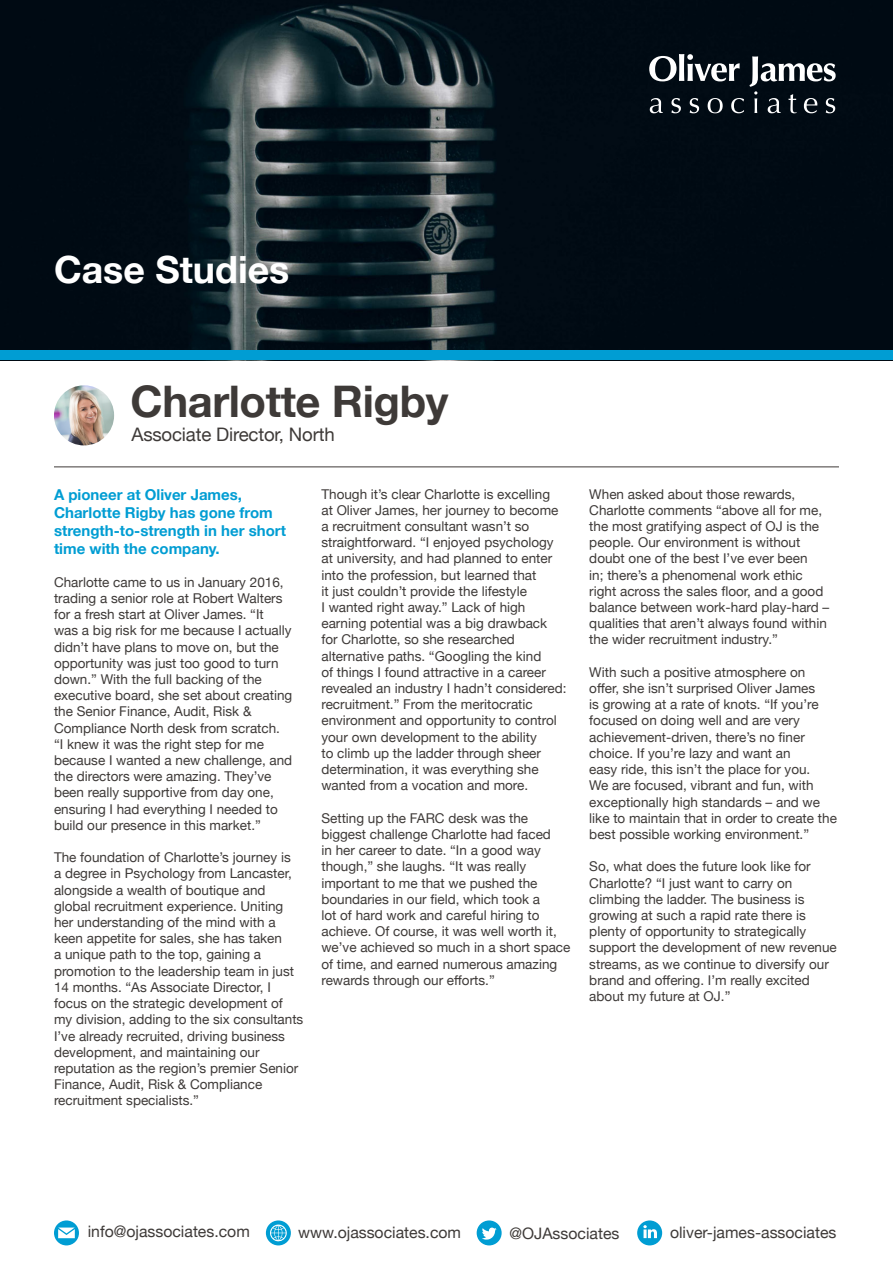
<style>
.page{position:relative;width:893px;height:1263px;background:#fff}
.page>*{position:absolute;margin:0;border:0;box-sizing:border-box;transform-origin:0 0}
.t1{font:700 43.5px "Helvetica Neue";letter-spacing:-.01em;color:#3e3a38}
.t2{font:700 37.5px "Helvetica Neue";color:#fff}
.t3{font:18.6px "Helvetica Neue";letter-spacing:-.01em;color:#3e3a38}
.t4{font:15.9px "Helvetica Neue";color:#3e3a38}
.t5{font:700 15px/18px "Helvetica Neue";color:#009dd3}
.t6{font:13.5px/16.2px "Helvetica Neue";color:#3e3a38}
</style>
<div class="page">
<img style="left:0;top:0;width:893px;height:351px">
<div style="left:0;top:351px;width:893px;height:9px;background:#009dd3"></div>
<hr style="left:54px;top:466px;width:785px;height:1px;background:#3e3a38">
<img style="left:54px;top:385px;width:60px;height:60px;border-radius:30px">
<div style="left:54px;top:1220px;width:25px;height:25px;background:#009dd3;border-radius:50%"></div>
<svg style="left:58px;top:1227px;width:17px;height:11px"></svg>
<div style="left:477px;top:1220px;width:25px;height:25px;background:#009dd3;border-radius:50%"></div>
<svg style="left:482px;top:1227px;width:15px;height:13px"></svg>
<div style="left:637px;top:1220px;width:25px;height:25px;background:#009dd3;border-radius:50%"></div>
<svg style="left:643px;top:1225px;width:14px;height:13px"></svg>
<div style="left:266px;top:1220px;width:25px;height:25px;background:#009dd3;border-radius:50%"></div>
<svg style="left:270px;top:1224px;width:17px;height:18px"></svg>
<svg style="left:649px;top:54px;width:187px;height:59px"></svg>
<h2 class="t2" style="left:54px;top:240px;width:237px">Case Studies</h2>
<h1 class="t1" style="left:131px;top:368px;width:319px">Charlotte Rigby</h1>
<h3 class="t3" style="left:132px;top:421px;width:205px">Associate Director, North</h3>
<p class="t5" style="left:54px;top:486px;width:233px">A pioneer at Oliver James,<br>Charlotte Rigby has gone from strength-to-strength in her short time with the company.</p>
<p class="t6" style="left:54px;top:575px;width:240px">Charlotte came to us in January 2016, trading a senior role at Robert Walters for a fresh start at Oliver James. “It<br>was a big risk for me because I actually didn’t have plans to move on, but the opportunity was just too good to turn down.” With the full backing of the executive board, she set about creating the Senior Finance, Audit, Risk &amp; Compliance North desk from scratch. “I knew it was the right step for me because I wanted a new challenge, and the directors were amazing. They’ve been really supportive from day one, ensuring I had everything I needed to build our presence in this market.”</p>
<p class="t6" style="left:54px;top:850px;width:251px">The foundation of Charlotte’s journey is<br>a degree in Psychology from Lancaster, alongside a wealth of boutique and global recruitment experience. Uniting her understanding of the mind with a keen appetite for sales, she has taken<br>a unique path to the top, gaining a promotion to the leadership team in just 14 months. “As Associate Director, I focus on the strategic development of my division, adding to the six consultants I’ve already recruited, driving business development, and maintaining our reputation as the region’s premier Senior Finance, Audit, Risk &amp; Compliance recruitment specialists.”</p>
<p class="t6" style="left:321px;top:486px;width:247px">Though it’s clear Charlotte is excelling<br>at Oliver James, her journey to become a recruitment consultant wasn’t so straightforward. “I enjoyed psychology at university, and had planned to enter into the profession, but learned that<br>it just couldn’t provide the lifestyle<br>I wanted right away.” Lack of high earning potential was a big drawback for Charlotte, so she researched alternative paths. “Googling the kind<br>of things I found attractive in a career revealed an industry I hadn’t considered: recruitment.” From the meritocratic environment and opportunity to control your own development to the ability<br>to climb up the ladder through sheer determination, it was everything she wanted from a vocation and more.</p>
<p class="t6" style="left:321px;top:810px;width:251px">Setting up the FARC desk was the biggest challenge Charlotte had faced<br>in her career to date. “In a good way though,” she laughs. “It was really important to me that we pushed the boundaries in our field, which took a<br>lot of hard work and careful hiring to achieve. Of course, it was well worth it, we’ve achieved so much in a short space of time, and earned numerous amazing rewards through our efforts.”</p>
<p class="t6" style="left:589px;top:486px;width:242px">When asked about those rewards, Charlotte comments “above all for me, the most gratifying aspect of OJ is the people. Our environment is without doubt one of the best I’ve ever been<br>in; there’s a phenomenal work ethic right across the sales floor, and a good balance between work-hard play-hard – qualities that aren’t always found within the wider recruitment industry.”</p>
<p class="t6" style="left:589px;top:665px;width:249px">With such a positive atmosphere on offer, she isn’t surprised Oliver James<br>is growing at a rate of knots. “If you’re focused on doing well and are very achievement-driven, there’s no finer choice. If you’re lazy and want an<br>easy ride, this isn’t the place for you.<br>We are focused, vibrant and fun, with exceptionally high standards – and we like to maintain that in order to create the best possible working environment.”</p>
<p class="t6" style="left:589px;top:859px;width:249px">So, what does the future look like for Charlotte? “I just want to carry on climbing the ladder. The business is growing at such a rapid rate there is plenty of opportunity to strategically support the development of new revenue streams, as we continue to diversify our brand and offering. I’m really excited about my future at OJ.”</p>
<p class="t4" style="left:88px;top:1219px;width:164px">info@ojassociates.com</p>
<p class="t4" style="left:298px;top:1221px;width:164px">www.ojassociates.com</p>
<p class="t4" style="left:509px;top:1222px;width:111px">@OJAssociates</p>
<p class="t4" style="left:670px;top:1220px;width:168px">oliver-james-associates</p>
</div>
